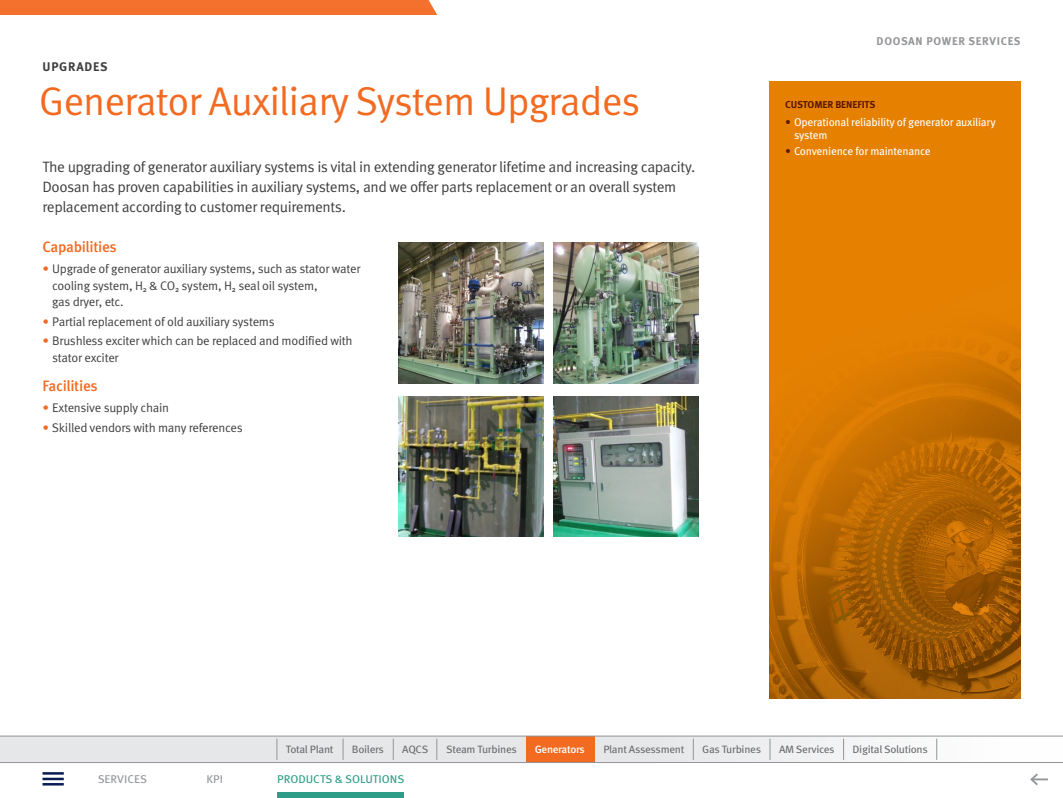
<style>
.page{position:relative;width:1063px;height:798px;background:#fff}
.page>*{position:absolute;margin:0;border:0;box-sizing:border-box;transform-origin:0 0}
.t1{font:40px "Meta Pro Norm";letter-spacing:-.025em;color:#f36a21}
.t2{font:15px/20px "Meta Pro Norm";letter-spacing:-.025em;color:#3e3e3f}
.t3{font:500 15px "Meta Pro";letter-spacing:-.025em;color:#f36a21}
.t4{font:12.5px/16.2px "Meta Pro Norm";letter-spacing:-.02em;color:#3e3e3f}
.t5{font:700 12.5px "Meta Pro";letter-spacing:.06em;color:#3e3e3f}
.t6{font:11.25px/13.1px "Meta Pro";letter-spacing:-.02em;color:#fff}
.t7{font:700 11.25px "Meta Pro";letter-spacing:.06em;color:#939598}
.t8{font:11.25px "Meta Pro";color:#2e9d88;scale:1.05 1}
.t9{font:11.25px "Meta Pro";color:#939598;scale:1.05 1}
.t10{font:10.62px "Meta Pro";letter-spacing:-.025em;color:#6c6d70;scale:1.05 1}
.t11{font:500 10.62px "Meta Pro";letter-spacing:-.03em;color:#fff;scale:1.04 1}
.t12{font:700 10px "Meta Pro";letter-spacing:-.01em;color:#5c1800}
.s1{color:#f36a21}
.s2{color:#5c1800}
</style>
<div class="page">
<div style="left:0;top:735px;width:1063px;height:27px;background:linear-gradient(to right,#e0e1e3,#f7f7f7)"></div>
<div style="left:526px;top:735px;width:68px;height:27px;background:#f36a21"></div>
<svg style="left:277px;top:738px;width:1px;height:21px"></svg>
<svg style="left:343px;top:738px;width:1px;height:21px"></svg>
<svg style="left:393px;top:738px;width:1px;height:21px"></svg>
<svg style="left:437px;top:738px;width:1px;height:21px"></svg>
<svg style="left:693px;top:738px;width:1px;height:21px"></svg>
<svg style="left:770px;top:738px;width:1px;height:21px"></svg>
<svg style="left:843px;top:738px;width:1px;height:21px"></svg>
<svg style="left:937px;top:738px;width:1px;height:21px"></svg>
<hr style="left:0;top:735px;width:1063px;height:1px;background:#939598">
<hr style="left:0;top:762px;width:1063px;height:1px;background:#939598">
<img style="left:770px;top:81px;width:250px;height:617px">
<div style="left:277px;top:792px;width:127px;height:5px;background:#2e9d88"></div>
<svg style="left:1030px;top:773px;width:18px;height:13px"></svg>
<div style="left:0;top:0;width:437px;height:14px;background:#f3712c"></div>
<hr style="left:43px;top:771px;width:21px;height:3px;background:#081d52">
<hr style="left:43px;top:777px;width:21px;height:2px;background:#081d52">
<hr style="left:43px;top:782px;width:21px;height:3px;background:#081d52">
<img style="left:553px;top:242px;width:145px;height:141px">
<img style="left:553px;top:396px;width:145px;height:140px">
<img style="left:398px;top:242px;width:145px;height:141px">
<img style="left:398px;top:396px;width:145px;height:140px">
<p class="t5" style="left:43px;top:57px;width:66px">UPGRADES</p>
<p class="t1" style="left:39px;top:71px;width:603px">Generator Auxiliary System Upgrades</p>
<p class="t2" style="left:43px;top:156px;width:654px">The upgrading of generator auxiliary systems is vital in extending generator lifetime and increasing capacity.<br>Doosan has proven capabilities in auxiliary systems, and we offer parts replacement or an overall system replacement according to customer requirements.</p>
<p class="t3" style="left:43px;top:235px;width:76px">Capabilities</p>
<p class="t4" style="left:52px;top:260px;width:310px;text-indent:-10px"><span class="s1">∙</span> Upgrade of generator auxiliary systems, such as stator water cooling system, H<sub>2</sub> &amp; CO<sub>2</sub> system, H<sub>2</sub> seal oil system,<br>gas dryer, etc.</p>
<p class="t4" style="left:43px;top:312px;width:234px"><span class="s1">∙</span> Partial replacement of old auxiliary systems</p>
<p class="t4" style="left:52px;top:332px;width:302px;text-indent:-10px"><span class="s1">∙</span> Brushless exciter which can be replaced and modified with stator exciter</p>
<p class="t3" style="left:43px;top:374px;width:57px">Facilities</p>
<p class="t4" style="left:43px;top:398px;width:128px"><span class="s1">∙</span> Extensive supply chain</p>
<p class="t4" style="left:43px;top:418px;width:202px"><span class="s1">∙</span> Skilled vendors with many references</p>
<p class="t7" style="left:877px;top:32px;width:145px">DOOSAN POWER SERVICES</p>
<p class="t12" style="left:785px;top:97px;width:92px">CUSTOMER BENEFITS</p>
<p class="t6" style="left:794px;top:114px;width:203px;text-indent:-9px"><span class="s2">•</span> Operational reliability of generator auxiliary system</p>
<p class="t6" style="left:785px;top:144px;width:147px"><span class="s2">•</span> Convenience for maintenance</p>
<p class="t10" style="left:286px;top:740px;width:47px">Total Plant</p>
<p class="t10" style="left:352px;top:740px;width:32px">Boilers</p>
<p class="t10" style="left:402px;top:740px;width:26px">AQCS</p>
<p class="t10" style="left:446px;top:740px;width:69px">Steam Turbines</p>
<p class="t11" style="left:535px;top:740px;width:50px">Generators</p>
<p class="t10" style="left:603px;top:740px;width:79px">Plant Assessment</p>
<p class="t10" style="left:702px;top:740px;width:58px">Gas Turbines</p>
<p class="t10" style="left:779px;top:740px;width:55px">AM Services</p>
<p class="t10" style="left:853px;top:740px;width:73px">Digital Solutions</p>
<p class="t9" style="left:98px;top:769px;width:48px">SERVICES</p>
<p class="t9" style="left:206px;top:769px;width:17px">KPI</p>
<p class="t8" style="left:277px;top:769px;width:123px">PRODUCTS &amp; SOLUTIONS</p>
</div>
